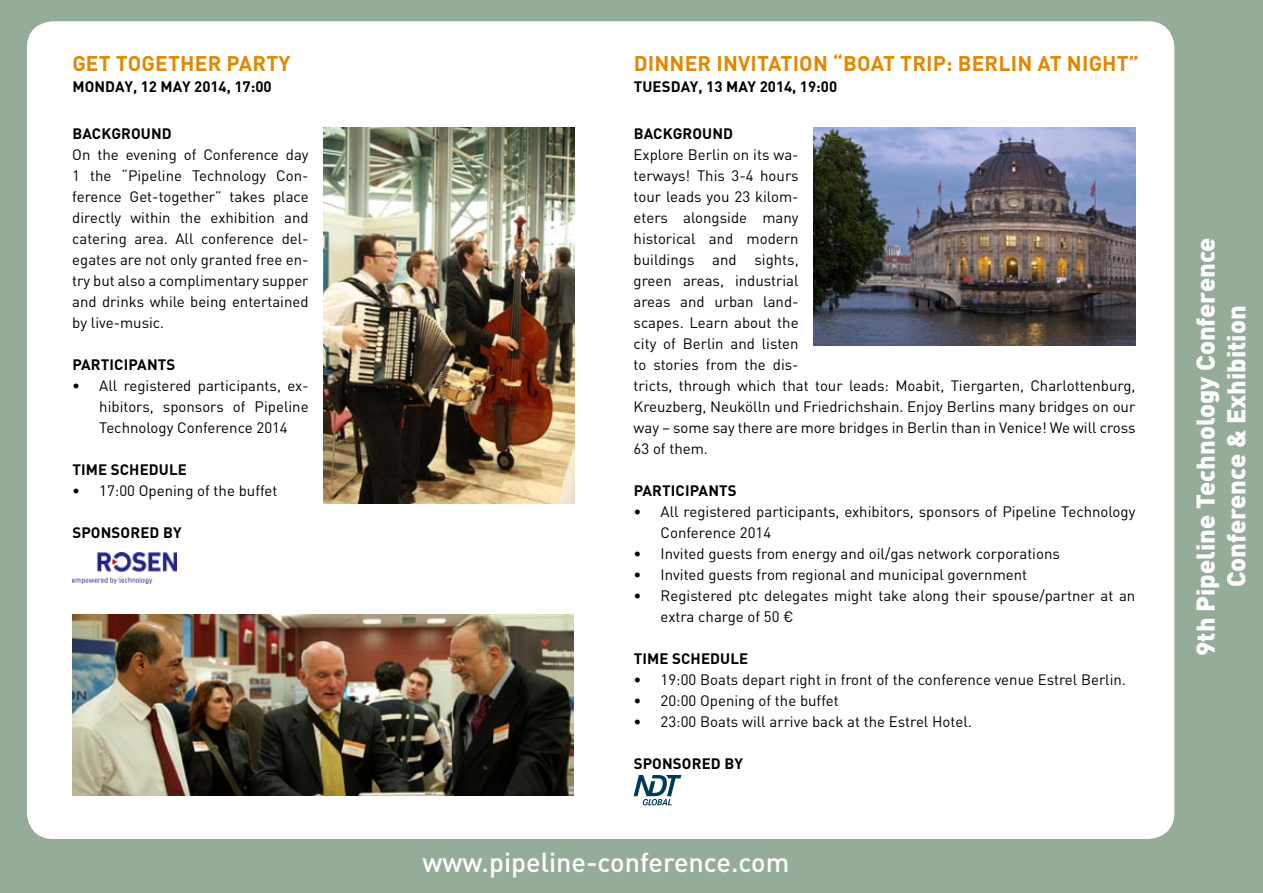
<style>
.page{position:relative;width:1263px;height:893px;background:#95ad98}
.page>*{position:absolute;margin:0;border:0;box-sizing:border-box;transform-origin:0 0}
.t1{font:500 27px "DIN Pro";color:#fff}
.t2{font:900 25.5px/30.6px "DIN Pro";color:#fff;text-align:center}
.t3{font:700 21px "DIN Pro";letter-spacing:.01em;color:#e08900}
.t4{font:15px/21px "DIN Pro";color:#000}
.t5{font:700 15px "DIN Pro";letter-spacing:.01em;color:#000}
</style>
<div class="page">
<div style="left:28px;top:22px;width:1146px;height:816px;background:#fff;border-radius:26px"></div>
<img style="left:324px;top:128px;width:250px;height:375px">
<img style="left:72px;top:615px;width:502px;height:180px">
<img style="left:814px;top:128px;width:321px;height:217px">
<img style="left:72px;top:553px;width:105px;height:30px">
<svg style="left:634px;top:775px;width:47px;height:30px"></svg>
<h3 class="t3" style="left:72px;top:49px;width:83px">GET TOGET</h3>
<h3 class="t3" style="left:180px;top:49px;width:99px">HER PARTY</h3>
<p class="t5" style="left:72px;top:77px;width:201px">MONDAY, 12 MAY 2014, 17:00</p>
<p class="t5" style="left:72px;top:123px;width:101px">BACKGROUND</p>
<p class="t4" style="left:72px;top:143px;width:238px;text-align:justify">On the evening of Conference day 1 the “Pipeline Technology Con&shy;ference Get-together” takes place directly within the exhibition and catering area. All conference del&shy;egates are not only granted free en&shy;try but also a complimentary supper and drinks while being entertained by live-music.</p>
<p class="t5" style="left:72px;top:354px;width:37px">PARTICIP</p>
<p class="t5" style="left:137px;top:354px;width:30px">ANTS</p>
<p class="t4" style="left:99px;top:374px;width:211px;text-align:justify;text-indent:-27px">• All registered participants, ex&shy;hibitors, sponsors of Pipeline Technology Conference 2014</p>
<p class="t5" style="left:72px;top:459px;width:18px">TIME</p>
<p class="t5" style="left:111px;top:459px;width:76px">SCHEDULE</p>
<p class="t4" style="left:72px;top:479px;width:207px">• 17:00 Opening of the buffet</p>
<p class="t5" style="left:72px;top:522px;width:101px">SPONSORED BY</p>
<h3 class="t3" style="left:634px;top:49px;width:507px">DI NNER INVITATION “BOAT TRIP: BERLI N AT NIGHT”</h3>
<p class="t5" style="left:634px;top:77px;width:205px">TUESDAY, 13 MAY 2014, 19:00</p>
<p class="t5" style="left:634px;top:123px;width:101px">BACKGROUND</p>
<p class="t4" style="left:634px;top:143px;width:503px">Explore Berlin on its wa-<br>terways! This 3-4 hours<br>tour leads you 23 kilom-<br>eters alongside many<br>historical and modern<br>buildings and sights,<br>green areas, industrial<br>areas and urban land-<br>scapes. Learn about the<br>city of Berlin and listen<br>to stories from the dis-<br>tricts, through which that tour leads: Moabit, Tiergarten, Charlottenburg,<br>Kreuzberg, Neukölln und Friedrichshain. Enjoy Berlins many bridges on our way – some say there are more bridges in Berlin than in Venice! We will cross<br>63 of them.</p>
<p class="t5" style="left:634px;top:480px;width:37px">PARTICIP</p>
<p class="t5" style="left:699px;top:480px;width:30px">ANTS</p>
<p class="t4" style="left:661px;top:500px;width:476px;text-indent:-27px">• All registered participants, exhibitors, sponsors of Pipeline Technology<br>Conference 2014</p>
<p class="t4" style="left:634px;top:542px;width:428px">• Invited guests from energy and oil/gas network corporations</p>
<p class="t4" style="left:634px;top:563px;width:395px">• Invited guests from regional and municipal government</p>
<p class="t4" style="left:661px;top:584px;width:476px;text-indent:-27px">• Registered ptc delegates might take along their spouse/partner at an extra charge of 50 €</p>
<p class="t5" style="left:634px;top:648px;width:18px">TIME</p>
<p class="t5" style="left:672px;top:648px;width:76px">SCHEDULE</p>
<p class="t4" style="left:634px;top:668px;width:494px">• 19:00 Boats depart right in front of the conference venue Estrel Berlin.</p>
<p class="t4" style="left:634px;top:689px;width:207px">• 20:00 Opening of the buffet</p>
<p class="t4" style="left:634px;top:710px;width:340px">• 23:00 Boats will arrive back at the Estrel Hotel.</p>
<p class="t5" style="left:634px;top:753px;width:101px">SPONSORED BY</p>
<h1 class="t1" style="left:422px;top:844px;width:368px">www.pipeline-conference.com</h1>
<h2 class="t2" style="left:1189px;top:656px;width:420px;rotate:-90deg">9th Pipeline Technology Conference<br>Conference &amp; Exhibition</h2>
</div>
